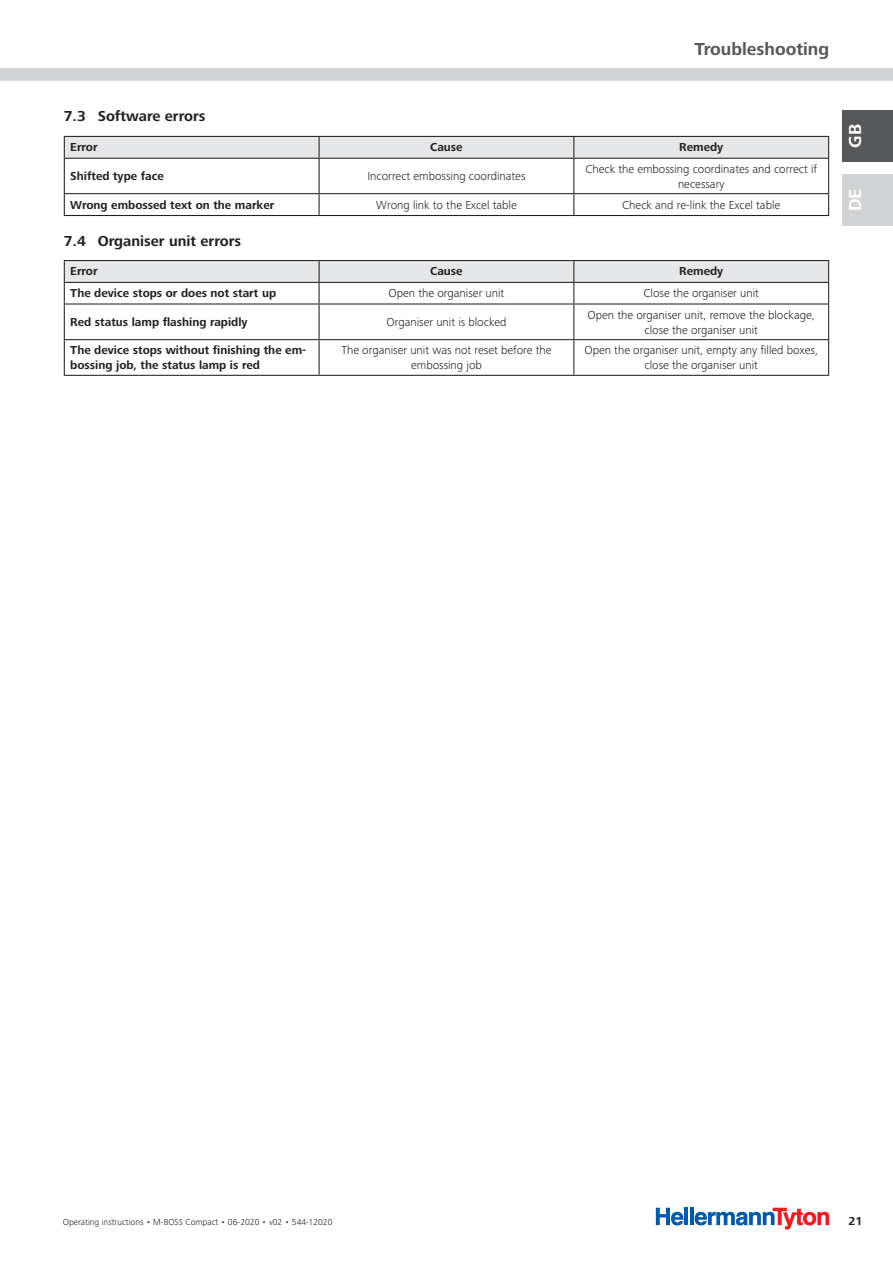
<style>
.page{position:relative;width:893px;height:1263px;background:#fff}
.page>*{position:absolute;margin:0;border:0;box-sizing:border-box;transform-origin:0 0}
.t1{font:700 18px "Frutiger Next LTW1 G";color:#57585a}
.t2{font:700 18px "Frutiger Next LTW1 G";color:#fff}
.t3{font:700 15px "Frutiger Next LTW1 G";color:#231f20}
.HT_Tab_light_mittig{font:300 12px/15px "Frutiger Next LTW1 G";color:#231f20;text-align:center}
.HT_Tab_bold_links{font:700 12px/15px "Frutiger Next LTW1 G";color:#231f20}
.HT_Tab_light_mittig-2{font:700 12px "Frutiger Next LTW1 G";color:#231f20}
.t4{font:300 9px "Frutiger Next LTW1 G";color:#231f20}
</style>
<div class="page">
<div style="left:0;top:68px;width:893px;height:13px;background:#d1d2d4"></div>
<div style="left:842px;top:111px;width:51px;height:51px;background:#57585a"></div>
<div style="left:842px;top:174px;width:51px;height:51px;background:#d1d2d4"></div>
<hr style="left:684px;top:1208px;width:4px;height:17px;background:#015aaa">
<hr style="left:690px;top:1208px;width:4px;height:17px;background:#015aaa">
<svg style="left:656px;top:1208px;width:27px;height:17px"></svg>
<svg style="left:695px;top:1208px;width:134px;height:21px"></svg>
<svg style="left:64px;top:136px;width:765px;height:22px;background:#dadadc"></svg>
<hr style="left:64px;top:158px;width:255px;height:1px;background:#231f20">
<hr style="left:64px;top:159px;width:1px;height:34px;background:#231f20">
<hr style="left:319px;top:158px;width:255px;height:1px;background:#231f20">
<hr style="left:319px;top:159px;width:1px;height:34px;background:#231f20">
<hr style="left:574px;top:158px;width:255px;height:1px;background:#231f20">
<hr style="left:573px;top:159px;width:1px;height:34px;background:#231f20">
<hr style="left:828px;top:159px;width:1px;height:34px;background:#231f20">
<hr style="left:64px;top:193px;width:255px;height:1px;background:#231f20">
<svg style="left:64px;top:194px;width:1px;height:21px"></svg>
<hr style="left:319px;top:193px;width:255px;height:1px;background:#231f20">
<svg style="left:319px;top:194px;width:1px;height:21px"></svg>
<hr style="left:574px;top:193px;width:255px;height:1px;background:#231f20">
<svg style="left:573px;top:194px;width:1px;height:21px"></svg>
<svg style="left:828px;top:194px;width:1px;height:21px"></svg>
<hr style="left:64px;top:215px;width:255px;height:1px;background:#231f20">
<hr style="left:319px;top:215px;width:255px;height:1px;background:#231f20">
<hr style="left:574px;top:215px;width:255px;height:1px;background:#231f20">
<hr style="left:64px;top:260px;width:255px;height:1px;background:#231f20">
<hr style="left:319px;top:260px;width:255px;height:1px;background:#231f20">
<hr style="left:574px;top:260px;width:255px;height:1px;background:#231f20">
<svg style="left:64px;top:261px;width:765px;height:42px"></svg>
<hr style="left:64px;top:303px;width:255px;height:1px;background:#231f20">
<hr style="left:64px;top:304px;width:1px;height:35px;background:#231f20">
<hr style="left:319px;top:303px;width:255px;height:1px;background:#231f20">
<hr style="left:319px;top:304px;width:1px;height:35px;background:#231f20">
<hr style="left:574px;top:303px;width:255px;height:1px;background:#231f20">
<hr style="left:573px;top:304px;width:1px;height:35px;background:#231f20">
<hr style="left:828px;top:304px;width:1px;height:35px;background:#231f20">
<hr style="left:64px;top:339px;width:255px;height:1px;background:#231f20">
<hr style="left:64px;top:340px;width:1px;height:35px;background:#231f20">
<hr style="left:319px;top:339px;width:255px;height:1px;background:#231f20">
<hr style="left:319px;top:340px;width:1px;height:35px;background:#231f20">
<hr style="left:574px;top:339px;width:255px;height:1px;background:#231f20">
<hr style="left:573px;top:340px;width:1px;height:35px;background:#231f20">
<hr style="left:828px;top:340px;width:1px;height:35px;background:#231f20">
<hr style="left:64px;top:375px;width:255px;height:1px;background:#231f20">
<hr style="left:319px;top:375px;width:255px;height:1px;background:#231f20">
<hr style="left:574px;top:375px;width:255px;height:1px;background:#231f20">
<h1 class="t1" style="left:694px;top:39px;width:136px">Troubleshooting</h1>
<p class="t3" style="left:64px;top:108px;width:143px">7. 3 Software errors</p>
<p class="HT_Tab_bold_links" style="left:70px;top:140px;width:29px">Error</p>
<p class="HT_Tab_light_mittig-2" style="left:430px;top:140px;width:34px">Cause</p>
<p class="HT_Tab_light_mittig-2" style="left:679px;top:140px;width:46px">Remedy</p>
<p class="HT_Tab_bold_links" style="left:70px;top:169px;width:95px">Shifted type face</p>
<p class="HT_Tab_light_mittig" style="left:367px;top:169px;width:160px">Incorrect embossing coordinates</p>
<p class="HT_Tab_light_mittig" style="left:585px;top:161px;width:233px">Check the embossing coordinates and correct if necessary</p>
<p class="HT_Tab_bold_links" style="left:70px;top:198px;width:206px">Wrong embossed text on the marker</p>
<p class="HT_Tab_light_mittig" style="left:376px;top:197px;width:142px">Wrong link to the Excel table</p>
<p class="HT_Tab_light_mittig" style="left:622px;top:197px;width:159px">Check and re-link the Excel table</p>
<p class="t3" style="left:64px;top:232px;width:179px">7.4 Organiser unit errors</p>
<p class="HT_Tab_bold_links" style="left:70px;top:264px;width:29px">Error</p>
<p class="HT_Tab_light_mittig-2" style="left:430px;top:264px;width:34px">Cause</p>
<p class="HT_Tab_light_mittig-2" style="left:679px;top:264px;width:46px">Remedy</p>
<p class="HT_Tab_bold_links" style="left:70px;top:286px;width:207px">The device stops or does not start up</p>
<p class="HT_Tab_light_mittig" style="left:389px;top:286px;width:117px">Open the organiser unit</p>
<p class="HT_Tab_light_mittig" style="left:644px;top:286px;width:117px">Close the organiser unit</p>
<p class="HT_Tab_bold_links" style="left:70px;top:315px;width:179px">Red status lamp flashing rapidly</p>
<p class="HT_Tab_light_mittig" style="left:386px;top:315px;width:122px">Organiser unit is blocked</p>
<p class="HT_Tab_light_mittig" style="left:587px;top:307px;width:229px">Open the organiser unit, remove the blockage, close the organiser unit</p>
<p class="HT_Tab_bold_links" style="left:70px;top:343px;width:237px">The device stops without finishing the em&shy;bossing job, the status lamp is red</p>
<p class="HT_Tab_light_mittig" style="left:341px;top:343px;width:212px">The organiser unit was not reset before the embossing job</p>
<p class="HT_Tab_light_mittig" style="left:584px;top:343px;width:235px">Open the organiser unit, empty any filled boxes, close the organiser unit</p>
<h1 class="t2" style="left:845px;top:148px;width:25px;rotate:-90deg">GB</h1>
<h1 class="t2" style="left:845px;top:211px;width:24px;rotate:-90deg">DE</h1>
<p class="t4" style="left:63px;top:1217px;width:271px">Operating instructions • M-BOSS Compact • 06-2020 • v02 • 544-12020</p>
<p class="HT_Tab_bold_links" style="left:848px;top:1214px;width:16px">21</p>
</div>
